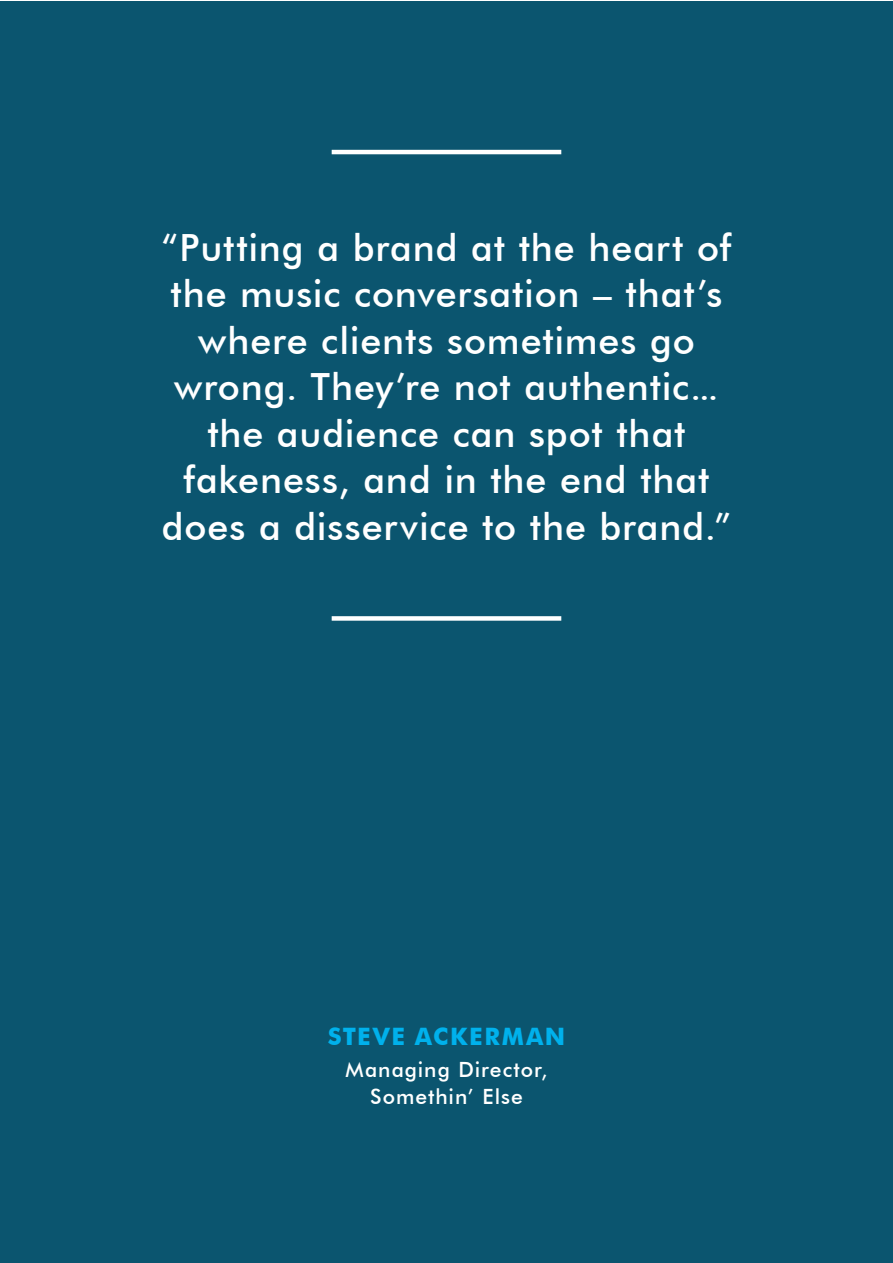
<style>
.page{position:relative;width:893px;height:1263px;background:#fff}
.page>*{position:absolute;margin:0;border:0;box-sizing:border-box;transform-origin:0 0}
.t1{font:500 37.5px/46.5px "Futura BT";letter-spacing:.02em;color:#fff;text-align:center}
.t2{font:700 24px "Futura BT";letter-spacing:.065em;color:#00b1ec}
.t3{font:500 21px/27px "Futura BT";letter-spacing:.045em;color:#fff;text-align:center}
</style>
<div class="page">
<div style="left:0;top:1px;width:893px;height:1262px;background:#0b556f"></div>
<hr style="left:332px;top:150px;width:229px;height:4px;background:#fff">
<div style="left:332px;top:616px;width:229px;height:5px;background:#fff"></div>
<p class="t1" style="left:162px;top:224px;width:571px">“Putting a brand at the heart of the music conversation – that’s where clients sometimes go wrong. They’re not authentic... the audience can spot that fakeness, and in the end that does a disservice to the brand.”</p>
<p class="t2" style="left:328px;top:1022px;width:239px">STEVE ACKERMAN</p>
<p class="t3" style="left:346px;top:1055px;width:203px">Managing Director,<br>Somethin’ Else</p>
</div>
